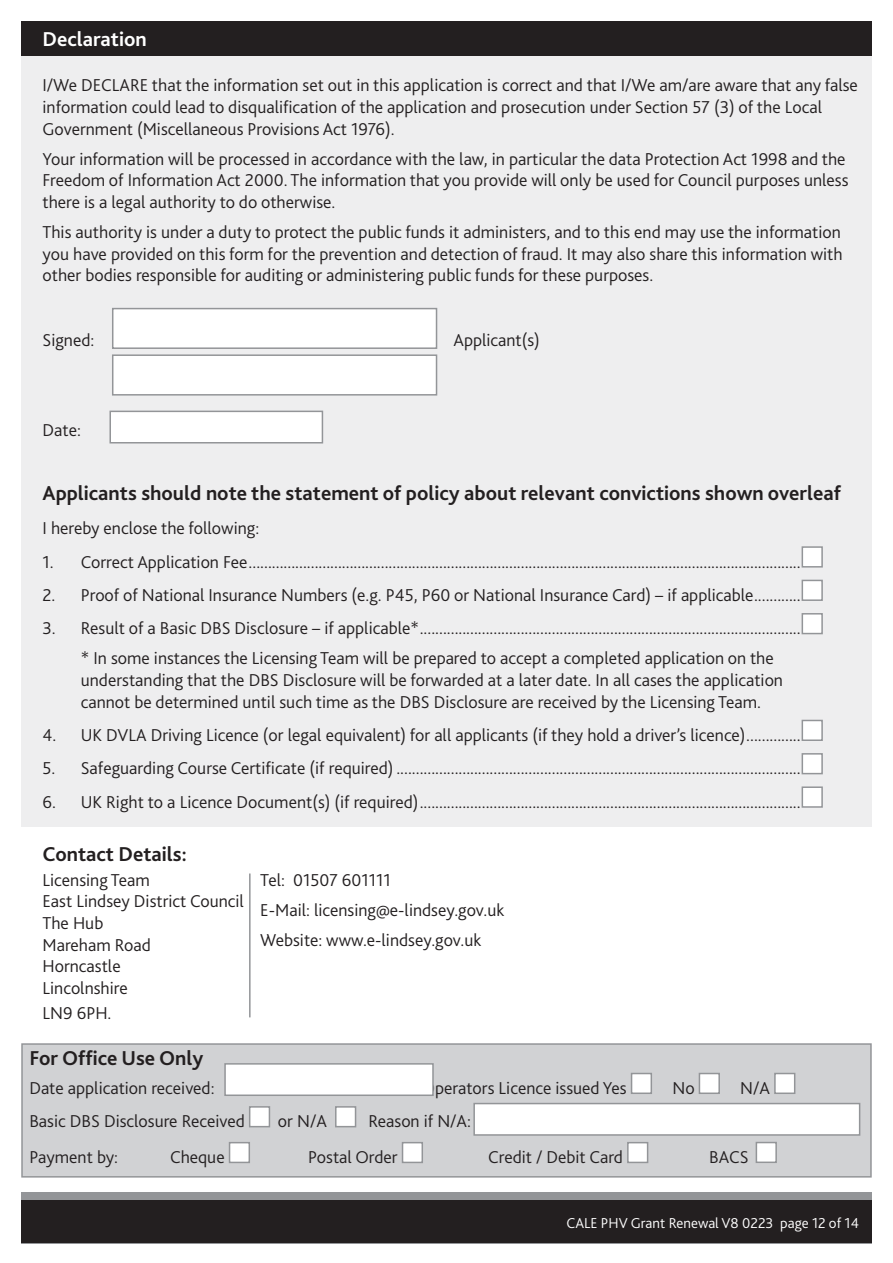
<style>
.page{position:relative;width:893px;height:1263px;background:#fff}
.page>*{position:absolute;margin:0;border:0;box-sizing:border-box;transform-origin:0 0}
.Sub_Heading{font:700 21px "Bliss";color:#231f20}
.Sub_Heading-2{font:700 21px "Bliss";color:#fff}
.INDENT{font:300 18px/21.6px "Bliss";color:#231f20}
.Body_Text{font:300 18px/21.6px "Bliss";color:#231f20}
.Body{font:300 18px/21.6px "Bliss";color:#231f20}
.Page_code_and_number{font:300 15px "Bliss";color:#fff}
</style>
<div class="page">
<div style="left:21px;top:23px;width:851px;height:803px;background:#eeeeef"></div>
<div style="left:21px;top:1192px;width:851px;height:51px;background:#939598"></div>
<div style="left:21px;top:1201px;width:851px;height:42px;background:#231f20"></div>
<div style="left:21px;top:21px;width:851px;height:34px;background:#231f20"></div>
<div style="left:802px;top:546px;width:21px;height:22px;background:#fff;border:2px solid #939598"></div>
<div style="left:802px;top:580px;width:21px;height:21px;background:#fff;border:2px solid #939598"></div>
<div style="left:802px;top:613px;width:21px;height:21px;background:#fff;border:2px solid #939598"></div>
<div style="left:802px;top:720px;width:21px;height:21px;background:#fff;border:2px solid #939598"></div>
<div style="left:802px;top:753px;width:21px;height:21px;background:#fff;border:2px solid #939598"></div>
<div style="left:802px;top:786px;width:21px;height:22px;background:#fff;border:2px solid #939598"></div>
<div style="left:112px;top:308px;width:325px;height:41px;background:#fff;border:2px solid #939598"></div>
<div style="left:109px;top:411px;width:214px;height:32px;background:#fff;border:2px solid #939598"></div>
<hr style="left:249px;top:873px;width:2px;height:144px;background:#939598">
<div style="left:112px;top:354px;width:325px;height:42px;background:#fff;border:2px solid #939598"></div>
<div style="left:21px;top:1043px;width:851px;height:134px;background:#d1d2d4;border:2px solid #939598"></div>
<div style="left:631px;top:1073px;width:21px;height:21px;background:#fff;border:2px solid #939598"></div>
<div style="left:699px;top:1073px;width:21px;height:21px;background:#fff;border:2px solid #939598"></div>
<div style="left:774px;top:1073px;width:21px;height:21px;background:#fff;border:2px solid #939598"></div>
<div style="left:249px;top:1106px;width:21px;height:21px;background:#fff;border:2px solid #939598"></div>
<div style="left:335px;top:1106px;width:21px;height:21px;background:#fff;border:2px solid #939598"></div>
<div style="left:229px;top:1142px;width:21px;height:21px;background:#fff;border:2px solid #939598"></div>
<div style="left:402px;top:1142px;width:21px;height:21px;background:#fff;border:2px solid #939598"></div>
<div style="left:627px;top:1142px;width:21px;height:21px;background:#fff;border:2px solid #939598"></div>
<div style="left:224px;top:1063px;width:210px;height:33px;background:#fff;border:2px solid #939598"></div>
<div style="left:473px;top:1103px;width:387px;height:33px;background:#fff;border:2px solid #939598"></div>
<div style="left:756px;top:1142px;width:21px;height:21px;background:#fff;border:2px solid #939598"></div>
<p class="Sub_Heading-2" style="left:43px;top:26px;width:106px">Declaration</p>
<p class="Body_Text" style="left:43px;top:75px;width:817px">I/We DECLARE that the information set out in this application is correct and that I/We am/are aware that any false information could lead to disqualification of the application and prosecution under Section 57 (3) of the Local<br>Government (Miscellaneous Provisions Act 1976).</p>
<p class="Body_Text" style="left:43px;top:148px;width:807px">Your information will be processed in accordance with the law, in particular the data Protection Act 1998 and the<br>Freedom of Information Act 2000. The information that you provide will only be used for Council purposes unless there is a legal authority to do otherwise.</p>
<p class="Body_Text" style="left:43px;top:221px;width:802px;text-align:justify">This authority is under a duty to protect the public funds it administers, and to this end may use the information you have provided on this form for the prevention and detection of fraud. It may also share this information with other bodies responsible for auditing or administering public funds for these purposes.</p>
<p class="Body_Text" style="left:43px;top:329px;width:53px">Signed:</p>
<p class="Body_Text" style="left:454px;top:329px;width:88px">Applicant(s)</p>
<p class="Body_Text" style="left:43px;top:419px;width:40px">Date:</p>
<p class="Sub_Heading" style="left:43px;top:480px;width:800px">Applicants should note the statement of policy about relevant convictions shown overleaf</p>
<p class="Body_Text" style="left:43px;top:517px;width:218px">I hereby enclose the following:</p>
<p class="INDENT" style="left:43px;top:551px;width:760px">1. Correct Application Fee..............................................................................................................................................</p>
<p class="INDENT" style="left:43px;top:584px;width:760px">2. Proof of National Insurance Numbers (e.g. P45, P60 or National Insurance Card) – if applicable............</p>
<p class="INDENT" style="left:43px;top:617px;width:760px">3. Result of a Basic DBS Disclosure – if applicable*..................................................................................................</p>
<p class="INDENT" style="left:81px;top:648px;width:704px">* In some instances the Licensing Team will be prepared to accept a completed application on the understanding that the DBS Disclosure will be forwarded at a later date. In all cases the application cannot be determined until such time as the DBS Disclosure are received by the Licensing Team.</p>
<p class="INDENT" style="left:43px;top:724px;width:760px">4. UK DVLA Driving Licence (or legal equivalent) for all applicants (if they hold a driver’s licence)..............</p>
<p class="INDENT" style="left:43px;top:757px;width:760px">5. Safeguarding Course Certificate (if required) ........................................................................................................</p>
<p class="INDENT" style="left:43px;top:791px;width:760px">6. UK Right to a Licence Document(s) (if required)..................................................................................................</p>
<p class="Sub_Heading" style="left:43px;top:841px;width:146px">Contact Details:</p>
<p class="Body_Text" style="left:43px;top:869px;width:109px">Licensing Team</p>
<p class="Body_Text" style="left:43px;top:890px;width:203px">East Lindsey District Council</p>
<p class="Body" style="left:43px;top:912px;width:110px">The Hub<br>Mareham Road<br>Horncastle<br>Lincolnshire</p>
<p class="Body" style="left:43px;top:1002px;width:71px">LN9 6PH.</p>
<p class="Body_Text" style="left:260px;top:865px;width:246px;line-height:30.2px">Tel: 01507 601111<br>E-Mail: licensing@e-lindsey.gov.uk<br>Website: www.e-lindsey.gov.uk</p>
<p class="Sub_Heading" style="left:29px;top:1045px;width:175px">For Office Use Only</p>
<p class="Body_Text" style="left:29px;top:1077px;width:187px">Date application received:</p>
<p class="Body_Text" style="left:422px;top:1077px;width:207px">Operators Licence issued Yes</p>
<p class="Body_Text" style="left:672px;top:1077px;width:24px">No</p>
<p class="Body_Text" style="left:740px;top:1077px;width:31px">N/A</p>
<p class="Body_Text" style="left:29px;top:1110px;width:217px">Basic DBS Disclosure Received</p>
<p class="Body_Text" style="left:278px;top:1110px;width:50px">or N/A</p>
<p class="Body_Text" style="left:368px;top:1110px;width:104px">Reason if N/A:</p>
<p class="Body_Text" style="left:29px;top:1146px;width:90px">Payment by:</p>
<p class="Body_Text" style="left:170px;top:1146px;width:56px">Cheque</p>
<p class="Body_Text" style="left:308px;top:1146px;width:91px">Postal Order</p>
<p class="Body_Text" style="left:488px;top:1146px;width:136px">Credit / Debit Card</p>
<p class="INDENT" style="left:709px;top:1146px;width:41px">BACS</p>
<p class="Page_code_and_number" style="left:566px;top:1214px;width:294px">CALE PHV Grant Renewal V8 0223 page 12 of 14</p>
</div>
